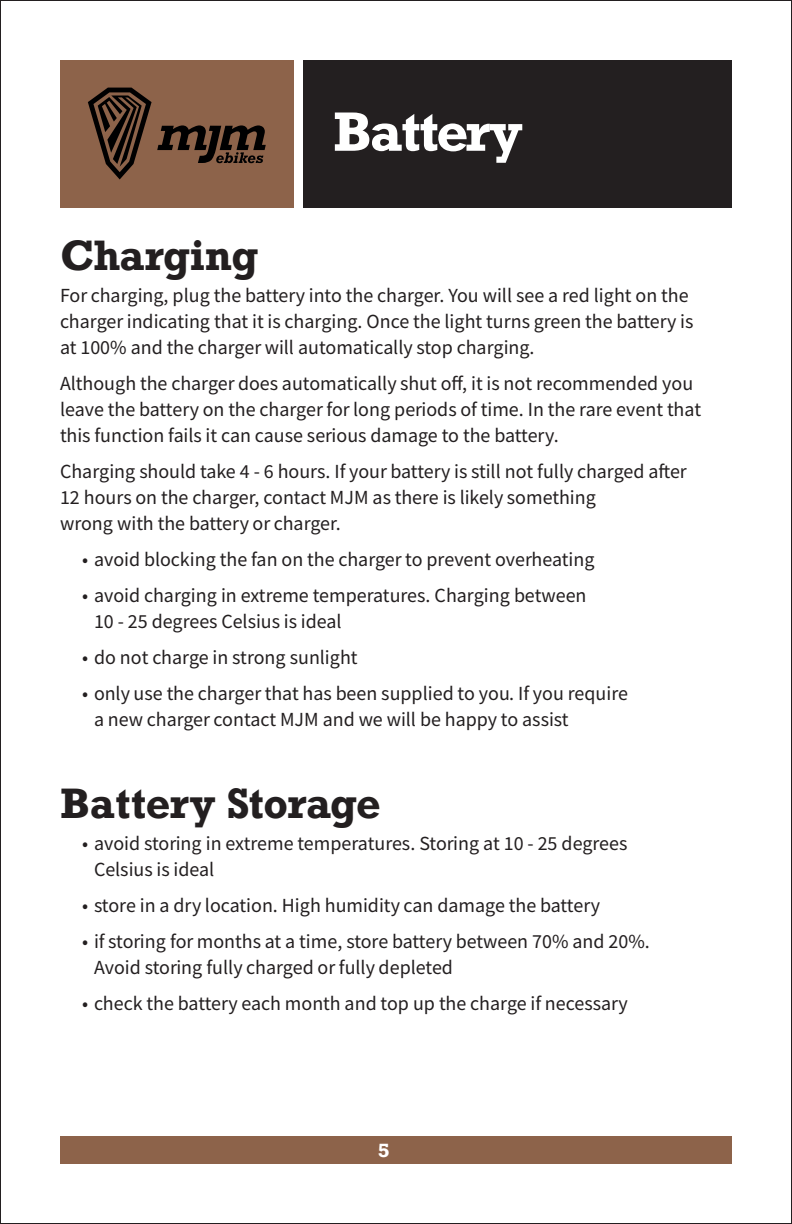
<style>
.page{position:relative;width:792px;height:1224px;background:#fff}
.page>*{position:absolute;margin:0;border:0;box-sizing:border-box;transform-origin:0 0}
.t1{font:700 52px "Rockwell";letter-spacing:-.04em;color:#fff}
.t2{font:700 40px "Rockwell";letter-spacing:-.01em;color:#231f20}
.t3{font:20px/26px "Source Sans Variable";color:#231f20}
.t4{font:700 18px "Rockwell";color:#fff}
</style>
<div class="page">
<div style="left:60px;top:1136px;width:672px;height:28px;background:#8d634a"></div>
<div style="left:60px;top:60px;width:233px;height:147px;background:#8d634a"></div>
<div style="left:303px;top:60px;width:429px;height:147px;background:#231f20"></div>
<svg style="left:88px;top:88px;width:178px;height:91px"></svg>
<h1 class="t1" style="left:333px;top:98px;width:192px">Battery</h1>
<h2 class="t2" style="left:60px;top:230px;width:200px">Charging</h2>
<p class="t3" style="left:60px;top:283px;width:635px">For charging, plug the battery into the charger. You will see a red light on the charger indicating that it is charging. Once the light turns green the battery is at 100% and the charger will automatically stop charging.</p>
<p class="t3" style="left:60px;top:371px;width:643px">Although the charger does automatically shut off, it is not recommended you leave the battery on the charger for long periods of time. In the rare event that this function fails it can cause serious damage to the battery.</p>
<p class="t3" style="left:60px;top:459px;width:628px">Charging should take 4 - 6 hours. If your battery is still not fully charged after<br>12 hours on the charger, contact MJM as there is likely something<br>wrong with the battery or charger.</p>
<p class="t3" style="left:82px;top:547px;width:514px">• avoid blocking the fan on the charger to prevent overheating</p>
<p class="t3" style="left:94px;top:583px;width:494px;text-indent:-12px">• avoid charging in extreme temperatures. Charging between<br>10 - 25 degrees Celsius is ideal</p>
<p class="t3" style="left:82px;top:645px;width:277px">• do not charge in strong sunlight</p>
<p class="t3" style="left:94px;top:681px;width:536px;text-indent:-12px">• only use the charger that has been supplied to you. If you require a new charger contact MJM and we will be happy to assist</p>
<h2 class="t2" style="left:60px;top:778px;width:322px">Battery Storage</h2>
<p class="t3" style="left:94px;top:831px;width:535px;text-indent:-12px">• avoid storing in extreme temperatures. Storing at 10 - 25 degrees<br>Celsius is ideal</p>
<p class="t3" style="left:82px;top:893px;width:520px">• store in a dry location. High humidity can damage the battery</p>
<p class="t3" style="left:94px;top:929px;width:557px;text-indent:-12px">• if storing for months at a time, store battery between 70% and 20%.<br>Avoid storing fully charged or fully depleted</p>
<p class="t3" style="left:82px;top:991px;width:548px">• check the battery each month and top up the charge if necessary</p>
<p class="t4" style="left:378px;top:1139px;width:13px">5</p>
</div>
